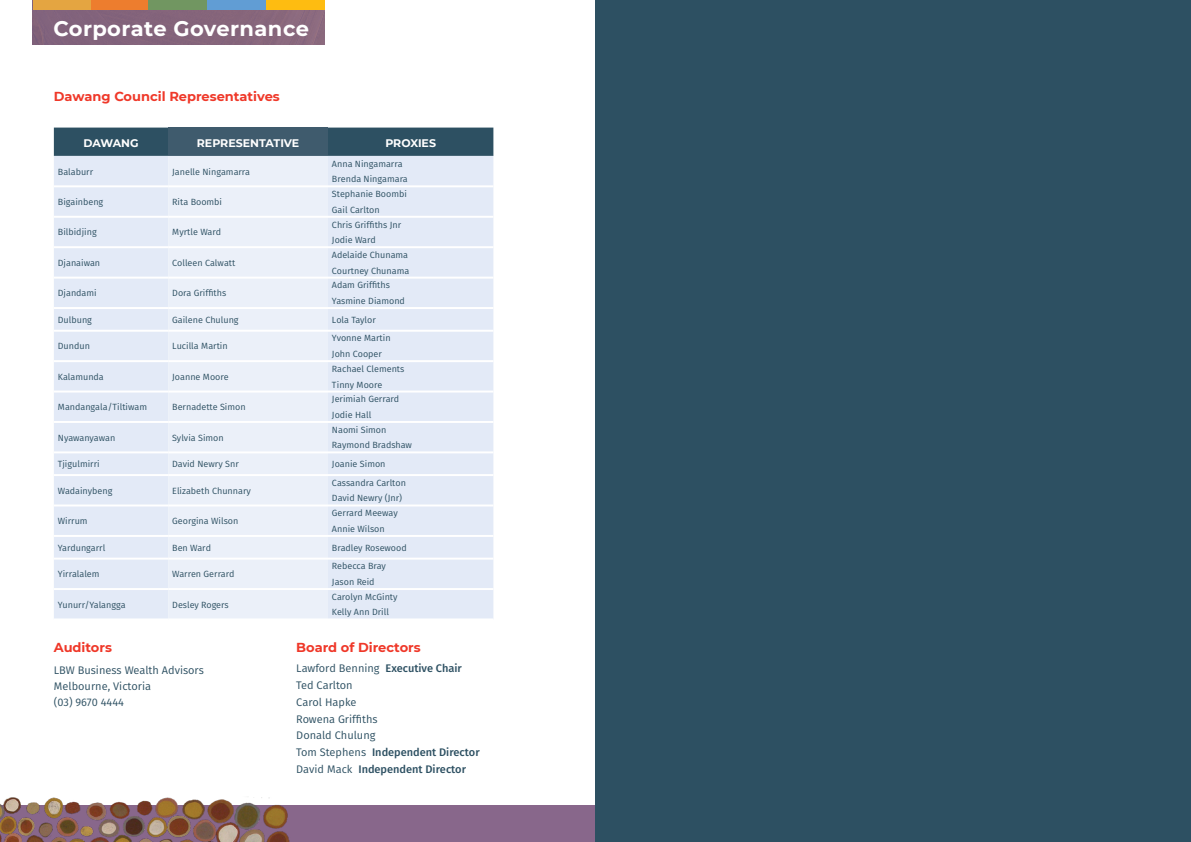
<style>
.page{position:relative;width:1191px;height:842px;background:#fff}
.page>*{position:absolute;margin:0;border:0;box-sizing:border-box;transform-origin:0 0}
.t1{font:700 21px "Montserrat";letter-spacing:.02em;color:#fff}
.t2{font:700 13px "Montserrat";color:#ef3829}
.t3{font:11px/16.8px "Fira Sans";color:#2d5062}
.t4{font:700 11px "Montserrat";color:#fff}
.t5{font:9px/15.7px "Fira Sans";color:#2d5062}
.s1{font-weight:500}
</style>
<div class="page">
<div style="left:54px;top:128px;width:439px;height:28px;background:#2d5062"></div>
<div style="left:168px;top:128px;width:160px;height:28px;background:#3f5b6d"></div>
<div style="left:54px;top:156px;width:439px;height:462px;background:#e3eaf7"></div>
<div style="left:168px;top:156px;width:160px;height:462px;background:#ebf0f9"></div>
<hr style="left:54px;top:185px;width:114px;height:2px;background:#fff">
<hr style="left:168px;top:185px;width:160px;height:2px;background:#fff">
<hr style="left:328px;top:185px;width:165px;height:2px;background:#fff">
<hr style="left:54px;top:216px;width:114px;height:2px;background:#fff">
<hr style="left:168px;top:216px;width:160px;height:2px;background:#fff">
<hr style="left:328px;top:216px;width:165px;height:2px;background:#fff">
<hr style="left:54px;top:246px;width:114px;height:2px;background:#fff">
<hr style="left:168px;top:246px;width:160px;height:2px;background:#fff">
<hr style="left:328px;top:246px;width:165px;height:2px;background:#fff">
<hr style="left:54px;top:277px;width:114px;height:2px;background:#fff">
<hr style="left:168px;top:277px;width:160px;height:2px;background:#fff">
<hr style="left:328px;top:277px;width:165px;height:2px;background:#fff">
<hr style="left:54px;top:307px;width:114px;height:2px;background:#fff">
<hr style="left:168px;top:307px;width:160px;height:2px;background:#fff">
<hr style="left:328px;top:307px;width:165px;height:2px;background:#fff">
<hr style="left:54px;top:330px;width:114px;height:2px;background:#fff">
<hr style="left:168px;top:330px;width:160px;height:2px;background:#fff">
<hr style="left:328px;top:330px;width:165px;height:2px;background:#fff">
<hr style="left:54px;top:360px;width:114px;height:2px;background:#fff">
<hr style="left:168px;top:360px;width:160px;height:2px;background:#fff">
<hr style="left:328px;top:360px;width:165px;height:2px;background:#fff">
<hr style="left:54px;top:391px;width:114px;height:2px;background:#fff">
<hr style="left:168px;top:391px;width:160px;height:2px;background:#fff">
<hr style="left:328px;top:391px;width:165px;height:2px;background:#fff">
<hr style="left:54px;top:421px;width:114px;height:2px;background:#fff">
<hr style="left:168px;top:421px;width:160px;height:2px;background:#fff">
<hr style="left:328px;top:421px;width:165px;height:2px;background:#fff">
<hr style="left:54px;top:451px;width:114px;height:2px;background:#fff">
<hr style="left:168px;top:451px;width:160px;height:2px;background:#fff">
<hr style="left:328px;top:451px;width:165px;height:2px;background:#fff">
<hr style="left:54px;top:474px;width:114px;height:2px;background:#fff">
<hr style="left:168px;top:474px;width:160px;height:2px;background:#fff">
<hr style="left:328px;top:474px;width:165px;height:2px;background:#fff">
<hr style="left:54px;top:504px;width:114px;height:2px;background:#fff">
<hr style="left:168px;top:504px;width:160px;height:2px;background:#fff">
<hr style="left:328px;top:504px;width:165px;height:2px;background:#fff">
<hr style="left:168px;top:535px;width:160px;height:2px;background:#fff">
<hr style="left:168px;top:558px;width:160px;height:2px;background:#fff">
<hr style="left:168px;top:588px;width:160px;height:2px;background:#fff">
<hr style="left:54px;top:535px;width:114px;height:2px;background:#fff">
<hr style="left:54px;top:558px;width:114px;height:2px;background:#fff">
<hr style="left:54px;top:588px;width:114px;height:2px;background:#fff">
<hr style="left:328px;top:535px;width:165px;height:2px;background:#fff">
<hr style="left:328px;top:558px;width:165px;height:2px;background:#fff">
<hr style="left:328px;top:588px;width:165px;height:2px;background:#fff">
<div style="left:33px;top:0;width:292px;height:45px;background:#84647b"></div>
<div style="left:33px;top:0;width:58px;height:10px;background:#e4a541"></div>
<div style="left:91px;top:0;width:59px;height:10px;background:#ed7d2e"></div>
<div style="left:148px;top:0;width:59px;height:10px;background:#719661"></div>
<div style="left:207px;top:0;width:59px;height:10px;background:#619dd4"></div>
<div style="left:266px;top:0;width:59px;height:10px;background:#febc11"></div>
<div style="left:0;top:806px;width:595px;height:36px;background:#88678b"></div>
<img style="left:0;top:797px;width:298px;height:45px">
<div style="left:595px;top:0;width:596px;height:842px;background:#2d5062"></div>
<h1 class="t1" style="left:53px;top:13px;width:257px">Corporate Governance</h1>
<h2 class="t2" style="left:54px;top:87px;width:227px">Dawang Council Representatives</h2>
<p class="t4" style="left:83px;top:135px;width:57px">DAWANG</p>
<p class="t4" style="left:197px;top:135px;width:104px">REPRESENTATIVE</p>
<p class="t4" style="left:385px;top:135px;width:52px">PROXIES</p>
<p class="t5" style="left:58px;top:163px;width:37px">Balaburr</p>
<p class="t5" style="left:172px;top:163px;width:79px">Janelle Ningamarra</p>
<p class="t5" style="left:332px;top:156px;width:77px">Anna Ningamarra<br>Brenda Ningamara</p>
<p class="t5" style="left:58px;top:194px;width:47px">Bigainbeng</p>
<p class="t5" style="left:172px;top:194px;width:51px">Rita Boombi</p>
<p class="t5" style="left:332px;top:186px;width:76px">Stephanie Boombi<br>Gail Carlton</p>
<p class="t5" style="left:58px;top:224px;width:40px">Bilbidjing</p>
<p class="t5" style="left:172px;top:224px;width:50px">Myrtle Ward</p>
<p class="t5" style="left:332px;top:216px;width:71px">Chris Griffiths Jnr<br>Jodie Ward</p>
<p class="t5" style="left:58px;top:255px;width:44px">Djanaiwan</p>
<p class="t5" style="left:172px;top:255px;width:65px">Colleen Calwatt</p>
<p class="t5" style="left:332px;top:247px;width:79px">Adelaide Chunama<br>Courtney Chunama</p>
<p class="t5" style="left:58px;top:285px;width:40px">Djandami</p>
<p class="t5" style="left:172px;top:285px;width:56px">Dora Griffiths</p>
<p class="t5" style="left:332px;top:277px;width:74px">Adam Griffiths<br>Yasmine Diamond</p>
<p class="t5" style="left:58px;top:312px;width:36px">Dulbung</p>
<p class="t5" style="left:172px;top:312px;width:68px">Gailene Chulung</p>
<p class="t5" style="left:332px;top:312px;width:45px">Lola Taylor</p>
<p class="t5" style="left:58px;top:338px;width:34px">Dundun</p>
<p class="t5" style="left:172px;top:338px;width:57px">Lucilla Martin</p>
<p class="t5" style="left:332px;top:330px;width:60px">Yvonne Martin<br>John Cooper</p>
<p class="t5" style="left:58px;top:369px;width:47px">Kalamunda</p>
<p class="t5" style="left:172px;top:369px;width:58px">Joanne Moore</p>
<p class="t5" style="left:332px;top:361px;width:74px">Rachael Clements<br>Tinny Moore</p>
<p class="t5" style="left:58px;top:399px;width:91px">Mandangala/Tiltiwam</p>
<p class="t5" style="left:172px;top:399px;width:75px">Bernadette Simon</p>
<p class="t5" style="left:332px;top:391px;width:69px">Jerimiah Gerrard<br>Jodie Hall</p>
<p class="t5" style="left:58px;top:429px;width:59px">Nyawanyawan</p>
<p class="t5" style="left:172px;top:429px;width:53px">Sylvia Simon</p>
<p class="t5" style="left:332px;top:422px;width:82px">Naomi Simon<br>Raymond Bradshaw</p>
<p class="t5" style="left:58px;top:456px;width:43px">Tjigulmirri</p>
<p class="t5" style="left:172px;top:456px;width:68px">David Newry Snr</p>
<p class="t5" style="left:332px;top:456px;width:55px">Joanie Simon</p>
<p class="t5" style="left:58px;top:483px;width:56px">Wadainybeng</p>
<p class="t5" style="left:172px;top:483px;width:80px">Elizabeth Chunnary</p>
<p class="t5" style="left:332px;top:475px;width:75px">Cassandra Carlton<br>David Newry (Jnr)</p>
<p class="t5" style="left:58px;top:513px;width:31px">Wirrum</p>
<p class="t5" style="left:172px;top:513px;width:68px">Georgina Wilson</p>
<p class="t5" style="left:332px;top:505px;width:67px">Gerrard Meeway<br>Annie Wilson</p>
<p class="t5" style="left:58px;top:540px;width:49px">Yardungarrl</p>
<p class="t5" style="left:172px;top:540px;width:40px">Ben Ward</p>
<p class="t5" style="left:332px;top:540px;width:76px">Bradley Rosewood</p>
<p class="t5" style="left:58px;top:566px;width:43px">Yirralalem</p>
<p class="t5" style="left:172px;top:566px;width:64px">Warren Gerrard</p>
<p class="t5" style="left:332px;top:558px;width:55px">Rebecca Bray<br>Jason Reid</p>
<p class="t5" style="left:58px;top:596px;width:69px">Yunurr/Yalangga</p>
<p class="t5" style="left:172px;top:596px;width:58px">Desley Rogers</p>
<p class="t5" style="left:332px;top:589px;width:67px">Carolyn McGinty<br>Kelly Ann Drill</p>
<h2 class="t2" style="left:54px;top:638px;width:60px">Auditors</h2>
<p class="t3" style="left:54px;top:662px;width:151px;line-height:16px">LBW Business Wealth Advisors<br>Melbourne, Victoria<br>(03) 9670 4444</p>
<h2 class="t2" style="left:296px;top:638px;width:126px">Board of Directors</h2>
<p class="t3" style="left:296px;top:660px;width:185px">Lawford Benning <span class="s1">Executive Chair<br></span>Ted Carlton<br>Carol Hapke<br>Rowena Griffiths<br>Donald Chulung<br>Tom Stephens <span class="s1">Independent Director<br></span>David Mack <span class="s1">Independent Director</span></p>
</div>
